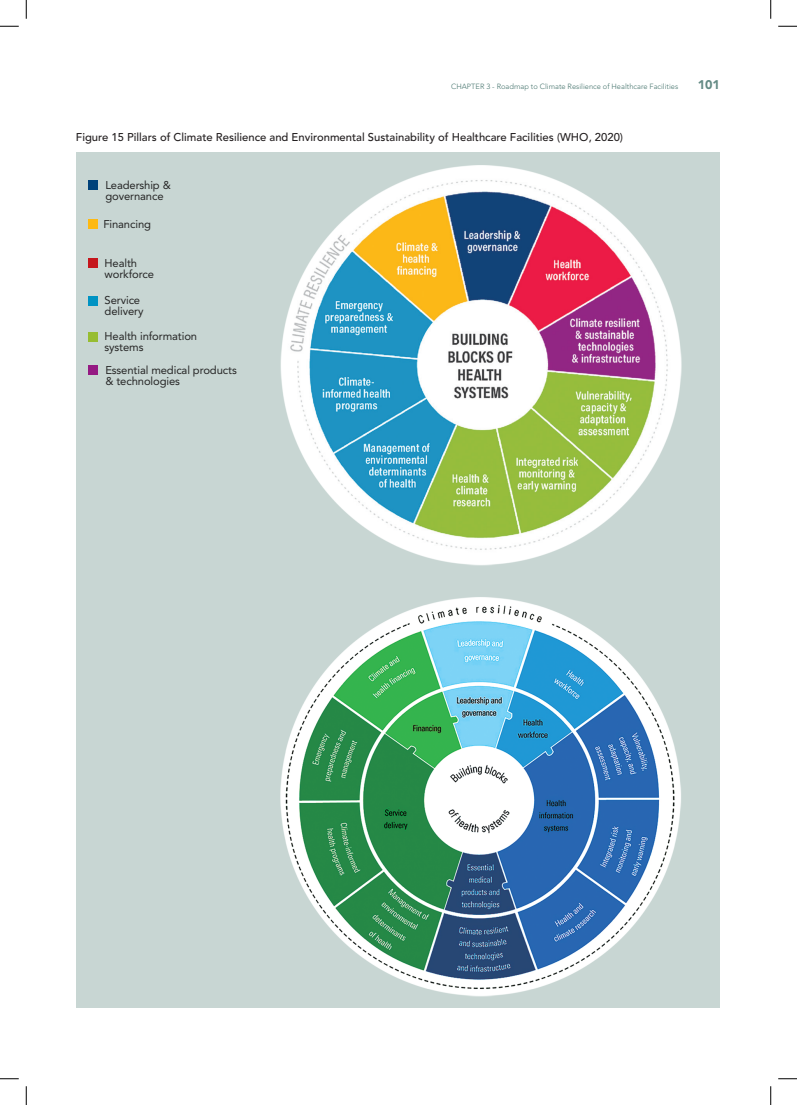
<style>
.page{position:relative;width:797px;height:1105px;background:#fff}
.page>*{position:absolute;margin:0;border:0;box-sizing:border-box;transform-origin:0 0}
.t1{font:900 12.5px "Avenir LT Std";color:#638a84}
.Tableu-_Filling{font:11.25px/11px "Avenir LT Std";letter-spacing:-.01em;color:#262626}
.FIGUREs{font:500 11.25px "Avenir LT Std";color:#231f20}
.t2{font:300 7.5px "Avenir LT Std";color:#47756e}
</style>
<div class="page">
<div style="left:76px;top:152px;width:643px;height:856px;background:#c8d6d3"></div>
<img style="left:280px;top:165px;width:402px;height:401px">
<div style="left:88px;top:180px;width:10px;height:10px;background:#00427a"></div>
<div style="left:88px;top:365px;width:10px;height:10px;background:#951a83"></div>
<div style="left:88px;top:219px;width:10px;height:10px;background:#fdb912"></div>
<div style="left:88px;top:258px;width:10px;height:10px;background:#c5161c"></div>
<div style="left:88px;top:296px;width:10px;height:9px;background:#0093c3"></div>
<div style="left:88px;top:332px;width:10px;height:10px;background:#97bd32"></div>
<img style="left:280px;top:597px;width:401px;height:400px">
<svg style="left:0;top:25px;width:19px;height:2px"></svg>
<svg style="left:778px;top:25px;width:19px;height:2px"></svg>
<svg style="left:0;top:1078px;width:19px;height:1px"></svg>
<svg style="left:778px;top:1078px;width:19px;height:1px"></svg>
<svg style="left:25px;top:0;width:2px;height:19px"></svg>
<svg style="left:25px;top:1086px;width:2px;height:19px"></svg>
<svg style="left:770px;top:0;width:1px;height:19px"></svg>
<svg style="left:770px;top:1086px;width:1px;height:19px"></svg>
<p class="t2" style="left:451px;top:82px;width:229px">CHAPTER 3 - Roadmap to Climate Resilience of Healthcare Facilities</p>
<p class="t1" style="left:697px;top:77px;width:24px">101</p>
<p class="FIGUREs" style="left:76px;top:131px;width:548px">Figure 15 Pillars of Climate Resilience and Environmental Sustainability of Healthcare Facilities (WHO, 2020)</p>
<p class="Tableu-_Filling" style="left:105px;top:179px;width:67px">Leadership &amp; governance</p>
<p class="Tableu-_Filling" style="left:103px;top:219px;width:49px">Financing</p>
<p class="Tableu-_Filling" style="left:105px;top:258px;width:34px">Health</p>
<p class="Tableu-_Filling" style="left:105px;top:269px;width:51px">workforce</p>
<p class="Tableu-_Filling" style="left:105px;top:295px;width:40px">Service delivery</p>
<p class="Tableu-_Filling" style="left:105px;top:331px;width:94px">Health information systems</p>
<p class="Tableu-_Filling" style="left:105px;top:365px;width:133px">Essential medical products &amp; technologies</p>
</div>
